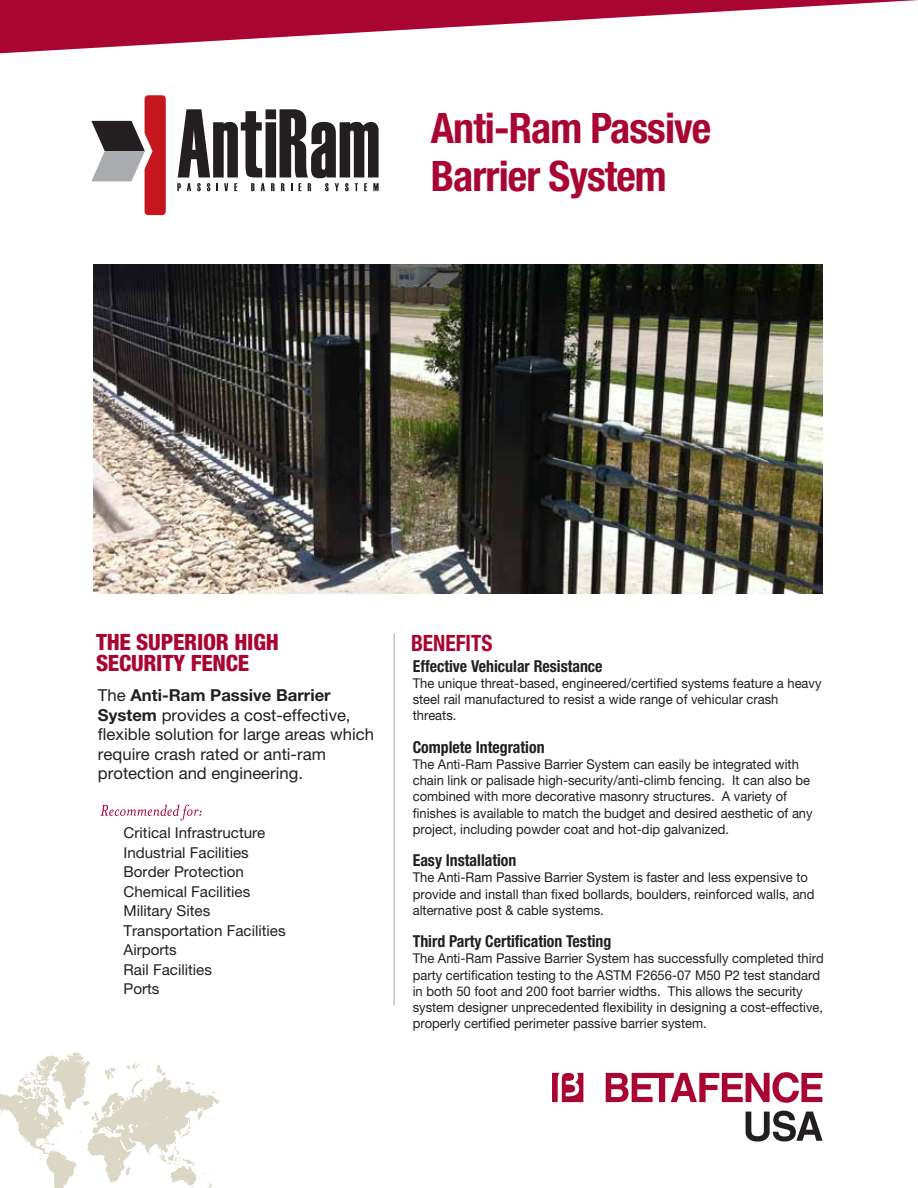
<style>
.page{position:relative;width:918px;height:1188px;background:#fff}
.page>*{position:absolute;margin:0;border:0;box-sizing:border-box;transform-origin:0 0}
.t1{font:700 condensed 42px/48px "Helvetica Neue LT Pro";letter-spacing:-.02em;color:#a90533}
.t2{font:800 condensed 22.5px/21px "Helvetica Neue LT Pro";letter-spacing:-.01em;color:#a90533}
.t3{font:700 condensed 22.5px "Helvetica Neue LT Pro";color:#a90533;scale:.95 1}
.t4{font:16.5px/19.5px "Helvetica Neue LT Pro";color:#231f20}
.t5{font:700 condensed 16.5px "Helvetica Neue LT Pro";color:#231f20;scale:.96 1}
.t6{font:15px/19.5px "Helvetica Neue LT Pro";color:#231f20}
.t7{font:13.5px/16.2px "Helvetica Neue LT Pro";color:#231f20;scale:.96 1}
.s1{font-weight:700}
</style>
<div class="page">
<svg style="left:0;top:1053px;width:220px;height:135px"></svg>
<svg style="left:0;top:0;width:918px;height:54px"></svg>
<svg style="left:606px;top:1072px;width:216px;height:31px"></svg>
<svg style="left:552px;top:1073px;width:31px;height:29px"></svg>
<svg style="left:746px;top:1111px;width:77px;height:31px"></svg>
<hr style="left:394px;top:633px;width:1px;height:372px;background:#a7a9ac">
<img style="left:94px;top:265px;width:729px;height:328px">
<svg style="left:100px;top:805px;width:102px;height:15px"></svg>
<svg style="left:177px;top:109px;width:202px;height:82px"></svg>
<svg style="left:91px;top:95px;width:75px;height:120px"></svg>
<h1 class="t1" style="left:431px;top:104px;width:282px">Anti-Ram Passive<br>Barrier System</h1>
<h2 class="t2" style="left:96px;top:632px;width:184px">THE SUPERIOR HIGH<br>SECURITY FENCE</h2>
<p class="t4" style="left:98px;top:685px;width:278px">The <span class="s1">Anti-Ram Passive Barrier System</span> provides a cost-effective, flexible solution for large areas which require crash rated or anti-ram protection and engineering.</p>
<p class="t6" style="left:124px;top:823px;width:164px">Critical Infrastructure<br>Industrial Facilities<br>Border Protection<br>Chemical Facilities<br>Military Sites<br>Transportation Facilities<br>Airports<br>Rail Facilities<br>Ports</p>
<h2 class="t3" style="left:411px;top:630px;width:87px">BENEFITS</h2>
<p class="t5" style="left:413px;top:656px;width:199px">Effective Vehicular Resistance</p>
<p class="t7" style="left:413px;top:675px;width:427px">The unique threat-based, engineered/certified systems feature a heavy steel rail manufactured to resist a wide range of vehicular crash threats.</p>
<p class="t5" style="left:413px;top:737px;width:139px">Complete Integration</p>
<p class="t7" style="left:413px;top:756px;width:418px">The Anti-Ram Passive Barrier System can easily be integrated with chain link or palisade high-security/anti-climb fencing. It can also be combined with more decorative masonry structures. A variety of finishes is available to match the budget and desired aesthetic of any project, including powder coat and hot-dip galvanized.</p>
<p class="t5" style="left:413px;top:850px;width:110px">Easy Installation</p>
<p class="t7" style="left:413px;top:869px;width:420px">The Anti-Ram Passive Barrier System is faster and less expensive to provide and install than fixed bollards, boulders, reinforced walls, and alternative post &amp; cable systems.</p>
<p class="t5" style="left:413px;top:931px;width:208px">Third Party Certification Testing</p>
<p class="t7" style="left:413px;top:950px;width:430px">The Anti-Ram Passive Barrier System has successfully completed third party certification testing to the ASTM F2656-07 M50 P2 test standard in both 50 foot and 200 foot barrier widths. This allows the security system designer unprecedented flexibility in designing a cost-effective, properly certified perimeter passive barrier system.</p>
</div>
